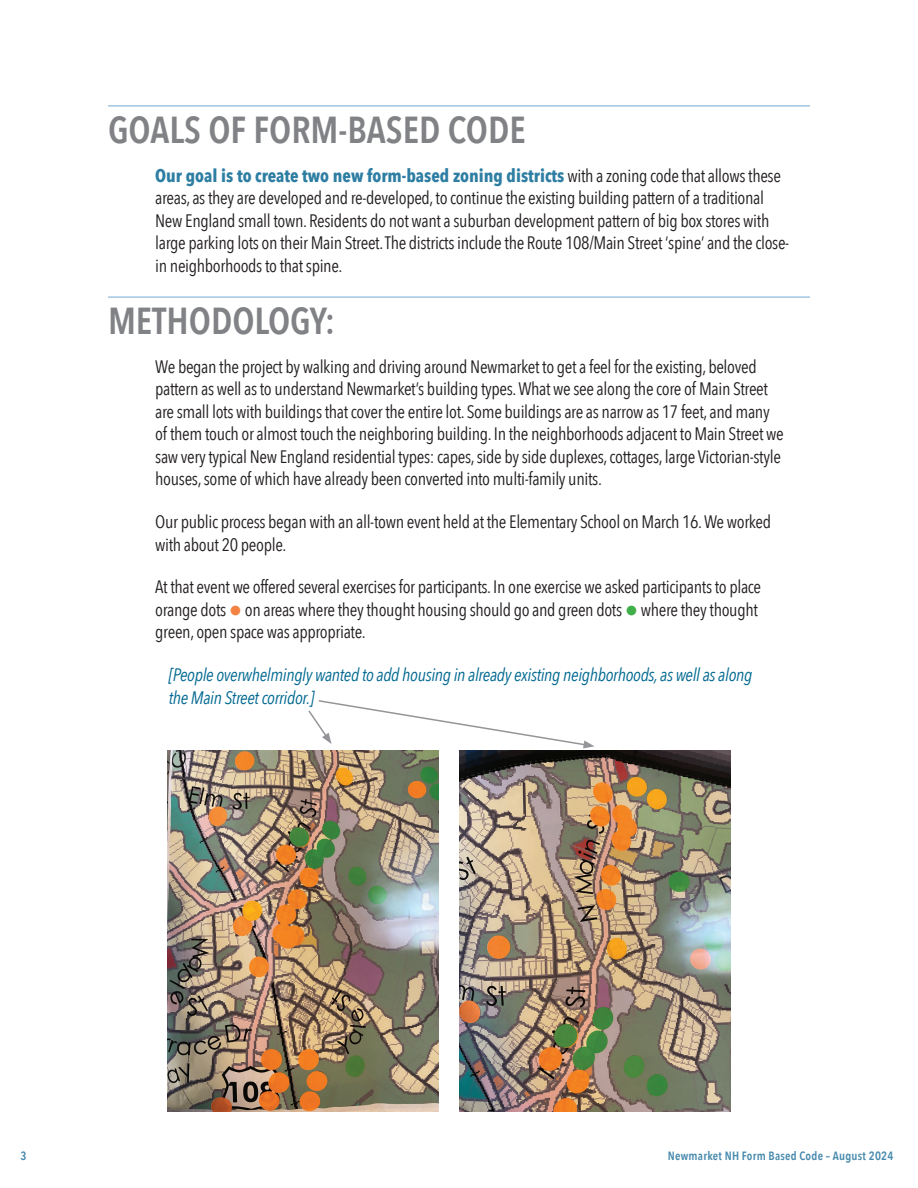
<style>
.page{position:relative;width:918px;height:1188px;background:#fff}
.page>*{position:absolute;margin:0;border:0;box-sizing:border-box;transform-origin:0 0}
.t1{font:600 37.5px "Avenir Next Condensed";color:#808285}
.t2{font:18px/22.5px "Avenir Next Condensed";letter-spacing:-.02em;color:#231f20}
.t3{font:italic 18px/22.5px "Avenir Next Condensed";letter-spacing:-.02em;color:#006890}
.t4{font:600 12px "Avenir Next Condensed";letter-spacing:.02em;color:#478aad}
.s1{font-weight:700;color:#2e7ea3}
.s2{font-size:27px;color:#f48343}
.s3{font-size:27px;color:#40ae49}
</style>
<div class="page">
<hr style="left:108px;top:105px;width:702px;height:2px;background:#a1c5e2">
<hr style="left:108px;top:296px;width:702px;height:2px;background:#a1c5e2">
<img style="left:167px;top:750px;width:271px;height:362px">
<img style="left:459px;top:750px;width:271px;height:362px">
<svg style="left:308px;top:700px;width:287px;height:48px"></svg>
<h1 class="t1" style="left:108px;top:97px;width:419px">GOALS OF FORM-BASED CODE</h1>
<p class="t2" style="left:155px;top:163px;width:636px"><span class="s1">Our goal is to create two new form-based zoning districts</span> with a zoning code that allows these areas, as they are developed and re-developed, to continue the existing building pattern of a traditional New England small town. Residents do not want a suburban development pattern of big box stores with large parking lots on their Main Street. The districts include the Route 108/Main Street ‘spine’ and the close&shy;in neighborhoods to that spine.</p>
<h1 class="t1" style="left:108px;top:288px;width:229px">METHODOLOGY:</h1>
<p class="t2" style="left:155px;top:354px;width:630px">We began the project by walking and driving around Newmarket to get a feel for the existing, beloved pattern as well as to understand Newmarket’s building types. What we see along the core of Main Street are small lots with buildings that cover the entire lot. Some buildings are as narrow as 17 feet, and many of them touch or almost touch the neighboring building. In the neighborhoods adjacent to Main Street we saw very typical New England residential types: capes, side by side duplexes, cottages, large Victorian-style houses, some of which have already been converted into multi-family units.</p>
<p class="t2" style="left:155px;top:510px;width:617px">Our public process began with an all-town event held at the Elementary School on March 16. We worked with about 20 people.</p>
<p class="t2" style="left:155px;top:575px;width:608px">At that event we offered several exercises for participants. In one exercise we asked participants to place orange dots <span class="s2">•</span> on areas where they thought housing should go and green dots <span class="s3">•</span> where they thought green, open space was appropriate.</p>
<p class="t3" style="left:169px;top:663px;width:585px">[People overwhelmingly wanted to add housing in already existing neighborhoods, as well as along the Main Street corridor.]</p>
<p class="t4" style="left:21px;top:1145px;width:7px">3</p>
<p class="t4" style="left:668px;top:1145px;width:227px">Newmarket NH Form Based Code – August 2024</p>
</div>
